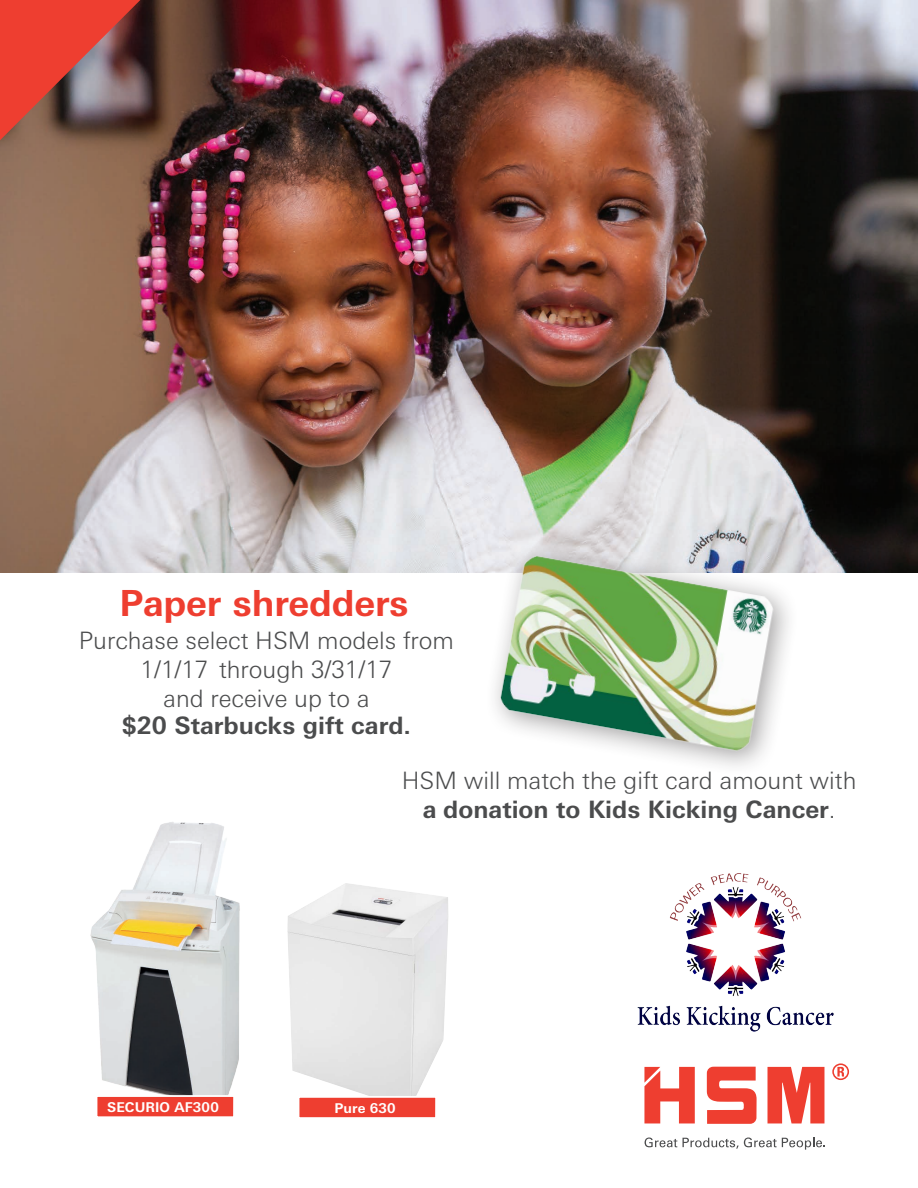
<style>
.page{position:relative;width:918px;height:1188px;background:#fff}
.page>*{position:absolute;margin:0;border:0;box-sizing:border-box;transform-origin:0 0}
.t1{font:700 36px "Univers Next W1 G";letter-spacing:-.005em;color:#ee3e30}
.t2{font:300 24px/28.3px "Univers Next W1 G";color:#4b4c4d;text-align:center}
.t3{font:700 13.5px "Univers Next W1 G";letter-spacing:.01em;color:#fff}
.s1{font-weight:700}
</style>
<div class="page">
<img style="left:90px;top:822px;width:150px;height:273px">
<img style="left:287px;top:883px;width:161px;height:213px">
<div style="left:97px;top:1096px;width:137px;height:21px;background:#ee3e30"></div>
<div style="left:96px;top:1095px;width:139px;height:23px;border:2px solid #fff"></div>
<div style="left:299px;top:1097px;width:137px;height:21px;background:#ee3e30"></div>
<div style="left:298px;top:1096px;width:139px;height:23px;border:2px solid #fff"></div>
<img style="left:0;top:0;width:917px;height:572px">
<svg style="left:644px;top:1063px;width:205px;height:61px"></svg>
<svg style="left:645px;top:1138px;width:32px;height:9px"></svg>
<svg style="left:683px;top:1138px;width:142px;height:12px"></svg>
<svg style="left:0;top:0;width:140px;height:140px;background:#b14c44"></svg>
<div style="left:484px;top:539px;width:316px;height:238px;background:#231f20;opacity:.42"></div>
<img style="left:496px;top:551px;width:284px;height:206px">
<img style="left:637px;top:873px;width:197px;height:159px">
<p class="t1" style="left:119px;top:582px;width:291px">Paper shredders</p>
<p class="t2" style="left:79px;top:626px;width:377px">Purchase select HSM models from<br>1/1/17 through 3/31/17<br>and receive up to a<br><span class="s1">$20 Starbucks gift card.</span></p>
<p class="t2" style="left:402px;top:766px;width:456px;line-height:28.8px">HSM will match the gift card amount with <span class="s1">a donation to Kids Kicking Cancer</span>.</p>
<p class="t3" style="left:107px;top:1099px;width:113px">SECURIO AF300</p>
<p class="t3" style="left:334px;top:1100px;width:63px">Pure 630</p>
</div>
